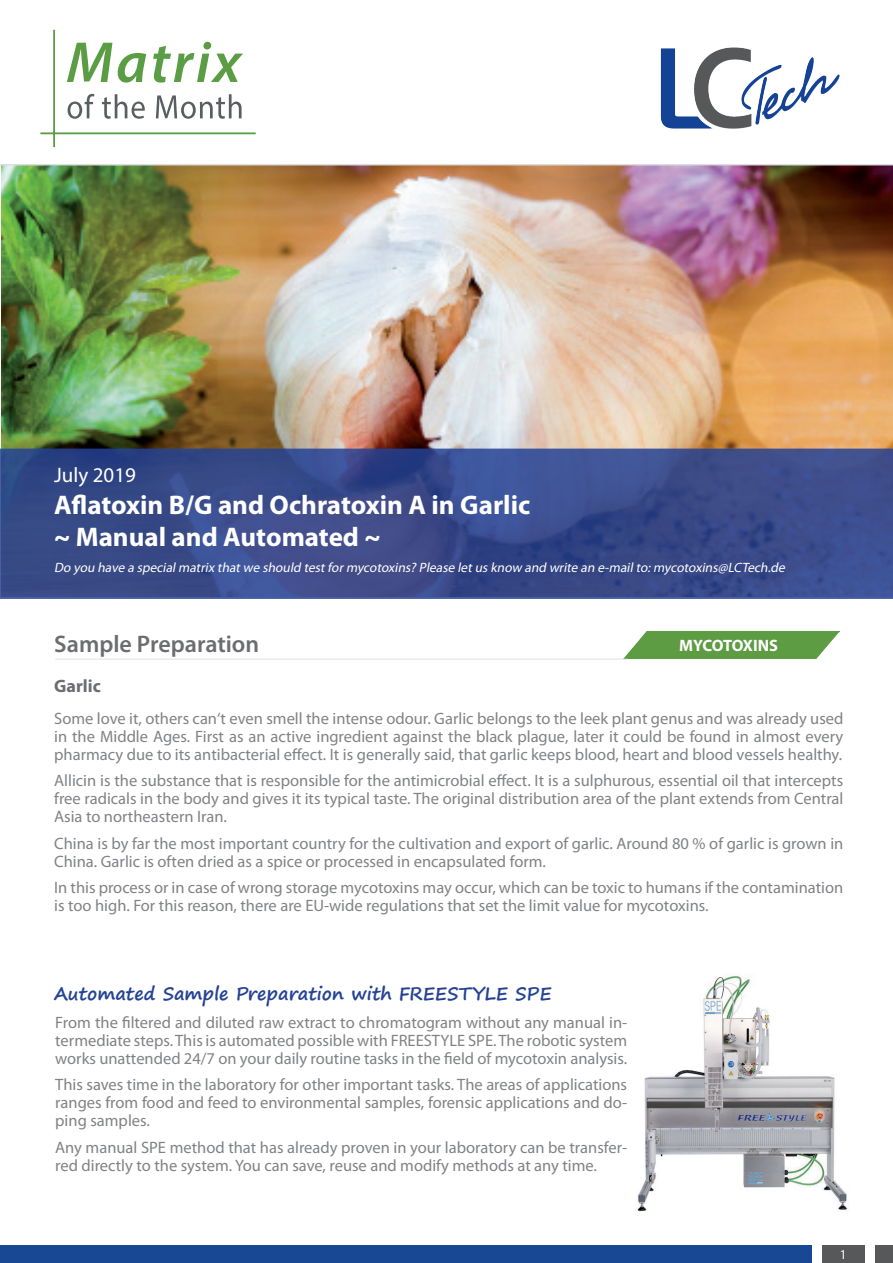
<style>
.page{position:relative;width:893px;height:1263px;background:#fff}
.page>*{position:absolute;margin:0;border:0;box-sizing:border-box;transform-origin:0 0}
.t1{font:700 27px/32.4px "Myriad Pro";color:#fff}
.t2{font:600 24px "Myriad Pro";color:#6c6d70}
.t3{font:21px "Myriad Pro";color:#fff}
.t4{font:700 18px "Segoe Print";color:#254295}
.t5{font:700 18px "Myriad Pro";color:#6c6d70}
.t6{font:16.5px/18px "Myriad Pro";color:#808285;text-align:justify}
.t7{font:700 16.5px "Myriad Pro";letter-spacing:-.03em;color:#fff}
.t8{font:italic 13.5px "Myriad Pro";color:#fff}
.t9{font:13.5px "Myriad Pro";color:#fff}
</style>
<div class="page">
<img style="left:1px;top:165px;width:892px;height:284px">
<img style="left:624px;top:632px;width:215px;height:27px">
<hr style="left:55px;top:659px;width:572px;height:1px;background:#dcdddf">
<svg style="left:0;top:449px;width:893px;height:150px;background:#394b8a"></svg>
<hr style="left:0;top:164px;width:893px;height:1px;background:#dcdddf">
<div style="left:822px;top:1246px;width:43px;height:17px;background:#57585a"></div>
<div style="left:875px;top:1246px;width:18px;height:17px;background:#57585a"></div>
<div style="left:0;top:1246px;width:811px;height:17px;background:#184794"></div>
<img style="left:660px;top:47px;width:180px;height:82px">
<svg style="left:67px;top:43px;width:45px;height:39px"></svg>
<svg style="left:118px;top:53px;width:28px;height:30px"></svg>
<svg style="left:153px;top:42px;width:90px;height:41px"></svg>
<svg style="left:68px;top:94px;width:26px;height:25px"></svg>
<svg style="left:102px;top:94px;width:43px;height:25px"></svg>
<svg style="left:156px;top:94px;width:86px;height:25px"></svg>
<hr style="left:40px;top:132px;width:216px;height:2px;background:#5a9d44">
<hr style="left:53px;top:30px;width:2px;height:117px;background:#5a9d44">
<img style="left:637px;top:974px;width:211px;height:237px">
<p class="t3" style="left:54px;top:462px;width:83px">July 2019</p>
<h1 class="t1" style="left:54px;top:488px;width:478px">Aflatoxin B/G and Ochratoxin A in Garlic ~ Manual and Automated ~</h1>
<p class="t8" style="left:54px;top:560px;width:735px">Do you have a specialmatrix thatwe should testformycotoxins? Please letus know and write an e-mailto:mycotoxins@LCTech.de</p>
<h2 class="t2" style="left:54px;top:629px;width:206px">Sample Preparation</h2>
<p class="t7" style="left:679px;top:634px;width:100px">MYCOTOXINS</p>
<p class="t5" style="left:54px;top:674px;width:48px">Garlic</p>
<p class="t6" style="left:54px;top:709px;width:791px">Some love it, others can‘t even smell the intense odour. Garlic belongs to the leek plant genus and was already used in the Middle Ages. First as an active ingredient against the black plague, later it could be found in almost every pharmacy due to its antibacterial effect. It is generally said, that garlic keeps blood, heart and blood vessels healthy.</p>
<p class="t6" style="left:54px;top:771px;width:791px">Allicin is the substance that is responsible for the antimicrobial effect. It is a sulphurous, essential oil that intercepts free radicals in the body and gives it its typical taste. The original distribution area of the plant extends from Central Asia to northeastern Iran.</p>
<p class="t6" style="left:54px;top:834px;width:791px">China is by far the most important country for the cultivation and export of garlic. Around 80 % of garlic is grown in<br>China. Garlic is often dried as a spice or processed in encapsulated form.</p>
<p class="t6" style="left:54px;top:878px;width:790px">In this process or in case of wrong storage mycotoxins may occur, which can be toxic to humans if the contamination is too high. For this reason, there are EU-wide regulations that set the limit value for mycotoxins.</p>
<p class="t4" style="left:54px;top:977px;width:499px">Automated Sample Preparation with FREESTYLE SPE</p>
<p class="t6" style="left:55px;top:1013px;width:573px">From the filtered and diluted raw extract to chromatogram without any manual in&shy;termediate steps. This is automated possible with FREESTYLE SPE. The robotic system works unattended 24/7 on your daily routine tasks in the field of mycotoxin analysis.</p>
<p class="t6" style="left:55px;top:1075px;width:573px">This saves time in the laboratory for other important tasks. The areas of applications ranges from food and feed to environmental samples, forensic applications and do&shy;ping samples.</p>
<p class="t6" style="left:55px;top:1138px;width:573px">Any manual SPE method that has already proven in your laboratory can be transfer&shy;red directly to the system. You can save, reuse and modify methods at any time.</p>
<p class="t9" style="left:840px;top:1246px;width:8px">1</p>
</div>
